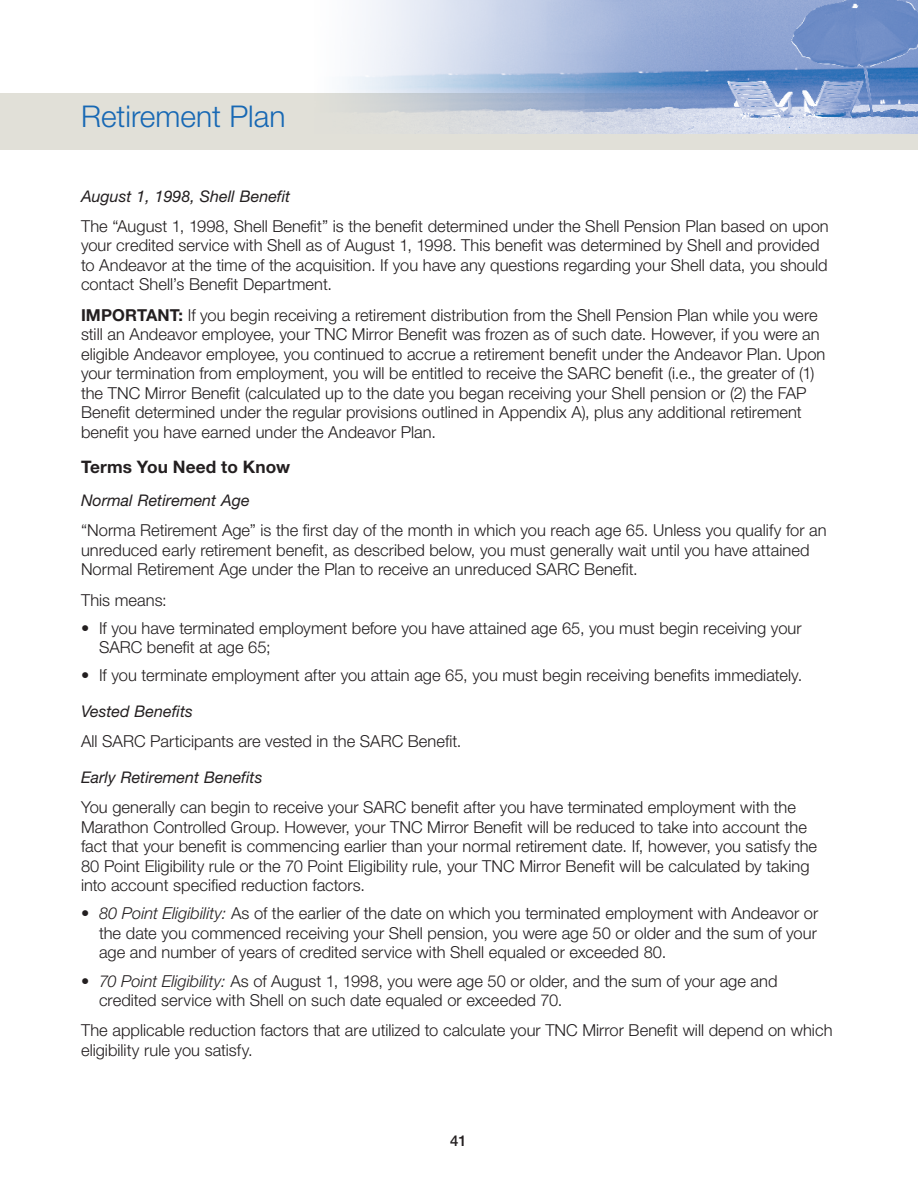
<style>
.page{position:relative;width:918px;height:1188px;background:#fff}
.page>*{position:absolute;margin:0;border:0;box-sizing:border-box;transform-origin:0 0}
.t1{font:300 30px "Helvetica Neue";color:#1768b4}
.HD_2{font:700 17.25px "Helvetica Neue";letter-spacing:.01em;color:#231f20}
.Body{font:300 16.5px/19.5px "Helvetica Neue";color:#231f20}
.Bullets_1{font:300 16.5px/19.5px "Helvetica Neue";color:#231f20}
.HD_3{font:italic 16.05px "Helvetica Neue";color:#231f20}
.HD_3_post_HD_2{font:italic 16.05px "Helvetica Neue";color:#231f20}
.t2{font:500 15px "Helvetica Neue";color:#231f20}
.s1{font-weight:700}
.s2{font-style:italic}
</style>
<div class="page">
<div style="left:0;top:93px;width:918px;height:57px;background:#e1e0d8"></div>
<img style="left:345px;top:0;width:573px;height:133px">
<h1 class="t1" style="left:81px;top:98px;width:206px">Retirement Plan</h1>
<p class="HD_3" style="left:81px;top:186px;width:211px">August 1, 1998, Shell Benefit</p>
<p class="Body" style="left:81px;top:216px;width:749px">The “August 1, 1998, Shell Benefit” is the benefit determined under the Shell Pension Plan based on upon your credited service with Shell as of August 1, 1998. This benefit was determined by Shell and provided to Andeavor at the time of the acquisition. If you have any questions regarding your Shell data, you should contact Shell’s Benefit Department.</p>
<p class="Body" style="left:81px;top:305px;width:746px"><span class="s1">IMPORTANT:</span> If you begin receiving a retirement distribution from the Shell Pension Plan while you were still an Andeavor employee, your TNC Mirror Benefit was frozen as of such date. However, if you were an eligible Andeavor employee, you continued to accrue a retirement benefit under the Andeavor Plan. Upon your termination from employment, you will be entitled to receive the SARC benefit (i.e., the greater of (1) the TNC Mirror Benefit (calculated up to the date you began receiving your Shell pension or (2) the FAP Benefit determined under the regular provisions outlined in Appendix A), plus any additional retirement benefit you have earned under the Andeavor Plan.</p>
<p class="HD_2" style="left:81px;top:457px;width:211px">Terms You Need to Know</p>
<p class="HD_3_post_HD_2" style="left:81px;top:491px;width:170px">Normal Retirement Age</p>
<p class="Body" style="left:81px;top:520px;width:747px">“Norma Retirement Age” is the first day of the month in which you reach age 65. Unless you qualify for an unreduced early retirement benefit, as described below, you must generally wait until you have attained<br>Normal Retirement Age under the Plan to receive an unreduced SARC Benefit.</p>
<p class="Body" style="left:81px;top:590px;width:87px">This means:</p>
<p class="Bullets_1" style="left:99px;top:618px;width:704px;text-indent:-18px">• If you have terminated employment before you have attained age 65, you must begin receiving your<br>SARC benefit at age 65;</p>
<p class="Bullets_1" style="left:81px;top:665px;width:723px">• If you terminate employment after you attain age 65, you must begin receiving benefits immediately.</p>
<p class="HD_3" style="left:81px;top:702px;width:113px">Vested Benefits</p>
<p class="Body" style="left:81px;top:731px;width:382px">All SARC Participants are vested in the SARC Benefit.</p>
<p class="HD_3" style="left:81px;top:768px;width:183px">Early Retirement Benefits</p>
<p class="Body" style="left:81px;top:797px;width:738px">You generally can begin to receive your SARC benefit after you have terminated employment with the Marathon Controlled Group. However, your TNC Mirror Benefit will be reduced to take into account the fact that your benefit is commencing earlier than your normal retirement date. If, however, you satisfy the 80 Point Eligibility rule or the 70 Point Eligibility rule, your TNC Mirror Benefit will be calculated by taking into account specified reduction factors.</p>
<p class="Bullets_1" style="left:99px;top:903px;width:721px;text-align:justify;text-indent:-18px">• <span class="s2">80 Point Eligibility:</span> As of the earlier of the date on which you terminated employment with Andeavor or the date you commenced receiving your Shell pension, you were age 50 or older and the sum of your age and number of years of credited service with Shell equaled or exceeded 80.</p>
<p class="Bullets_1" style="left:99px;top:971px;width:680px;text-indent:-18px">• <span class="s2">70 Point Eligibility:</span> As of August 1, 1998, you were age 50 or older, and the sum of your age and credited service with Shell on such date equaled or exceeded 70.</p>
<p class="Body" style="left:81px;top:1020px;width:753px">The applicable reduction factors that are utilized to calculate your TNC Mirror Benefit will depend on which eligibility rule you satisfy.</p>
<p class="t2" style="left:450px;top:1131px;width:18px">41</p>
</div>
